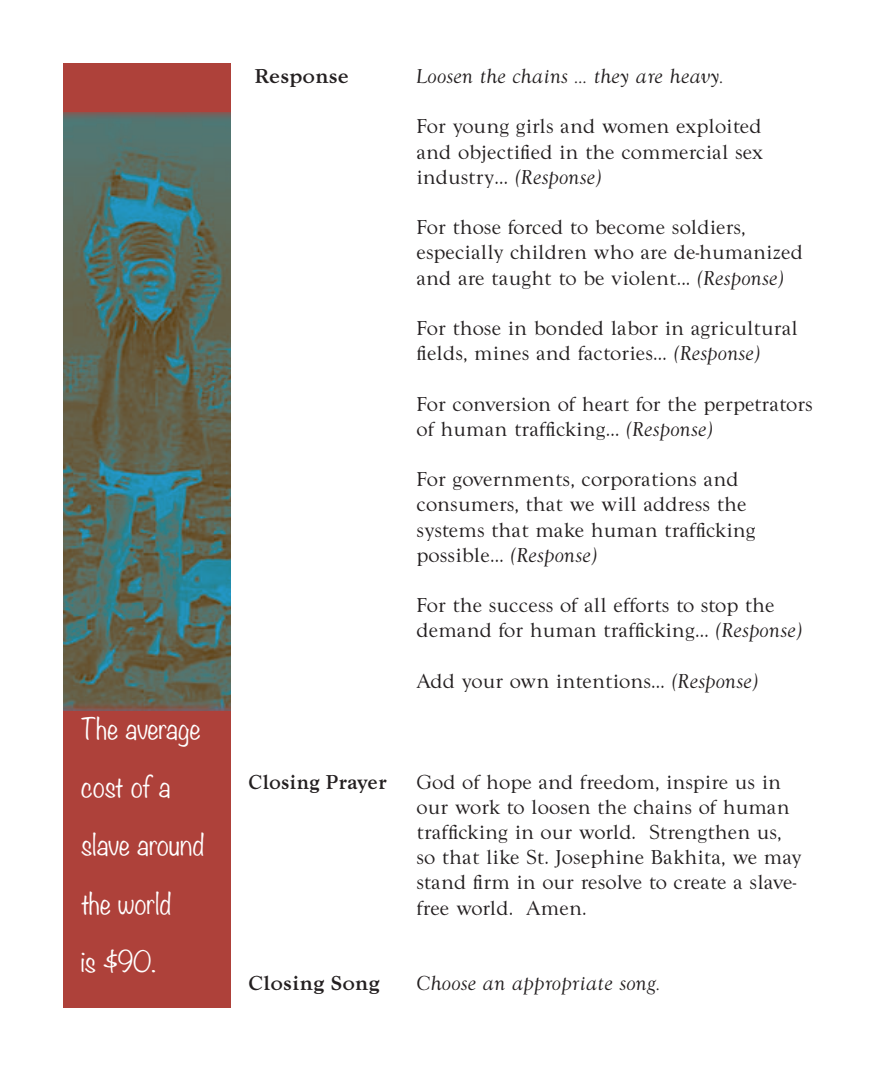
<style>
.page{position:relative;width:882px;height:1071px;background:#fff}
.page>*{position:absolute;margin:0;border:0;box-sizing:border-box;transform-origin:0 0}
.t1{font:300 26.25px "Noteworthy";color:#fff}
.t2{font:21px/25.2px "Goudy TOT";color:#231f20}
.t3{font:italic 21px "Goudy TOT";color:#231f20}
.t4{font:500 21px "Goudy TOT";color:#231f20}
.t5{font:500 21px "Goudy TOT";color:#231f20;scale:.94 1}
.s1{font-style:italic}
</style>
<div class="page">
<div style="left:63px;top:63px;width:168px;height:945px;background:#ae413a"></div>
<img style="left:63px;top:112px;width:168px;height:598px">
<p class="t1" style="left:81px;top:705px;width:121px">The average</p>
<p class="t1" style="left:81px;top:764px;width:91px">cost of a</p>
<p class="t1" style="left:81px;top:822px;width:125px">slave around</p>
<p class="t1" style="left:81px;top:880px;width:92px">the world</p>
<p class="t1" style="left:81px;top:939px;width:76px">is $90.</p>
<p class="t4" style="left:255px;top:63px;width:95px">Response</p>
<p class="t3" style="left:416px;top:63px;width:309px">Loosen the chains … they are heavy.</p>
<p class="t2" style="left:416px;top:113px;width:348px;text-align:justify">For young girls and women exploited and objectified in the commercial sex industry… <span class="s1">(Response)</span></p>
<p class="t2" style="left:416px;top:214px;width:388px">For those forced to become soldiers, especially children who are de-humanized and are taught to be violent... <span class="s1">(Response)</span></p>
<p class="t2" style="left:416px;top:315px;width:383px">For those in bonded labor in agricultural fields, mines and factories… <span class="s1">(Response)</span></p>
<p class="t2" style="left:416px;top:391px;width:398px">For conversion of heart for the perpetrators of human trafficking… <span class="s1">(Response)</span></p>
<p class="t2" style="left:416px;top:466px;width:341px">For governments, corporations and consumers, that we will address the systems that make human trafficking possible… <span class="s1">(Response)</span></p>
<p class="t2" style="left:416px;top:592px;width:388px">For the success of all efforts to stop the demand for human trafficking… <span class="s1">(Response)</span></p>
<p class="t2" style="left:416px;top:668px;width:344px">Add your own intentions… <span class="s1">(Response)</span></p>
<p class="t5" style="left:248px;top:769px;width:149px">Closing Prayer</p>
<p class="t2" style="left:416px;top:769px;width:387px">God of hope and freedom, inspire us in our work to loosen the chains of human trafficking in our world. Strengthen us, so that like St. Josephine Bakhita, we may stand firm in our resolve to create a slave&shy;free world. Amen.</p>
<p class="t4" style="left:248px;top:970px;width:133px">Closing Song</p>
<p class="t3" style="left:416px;top:970px;width:245px">Choose an appropriate song.</p>
</div>
